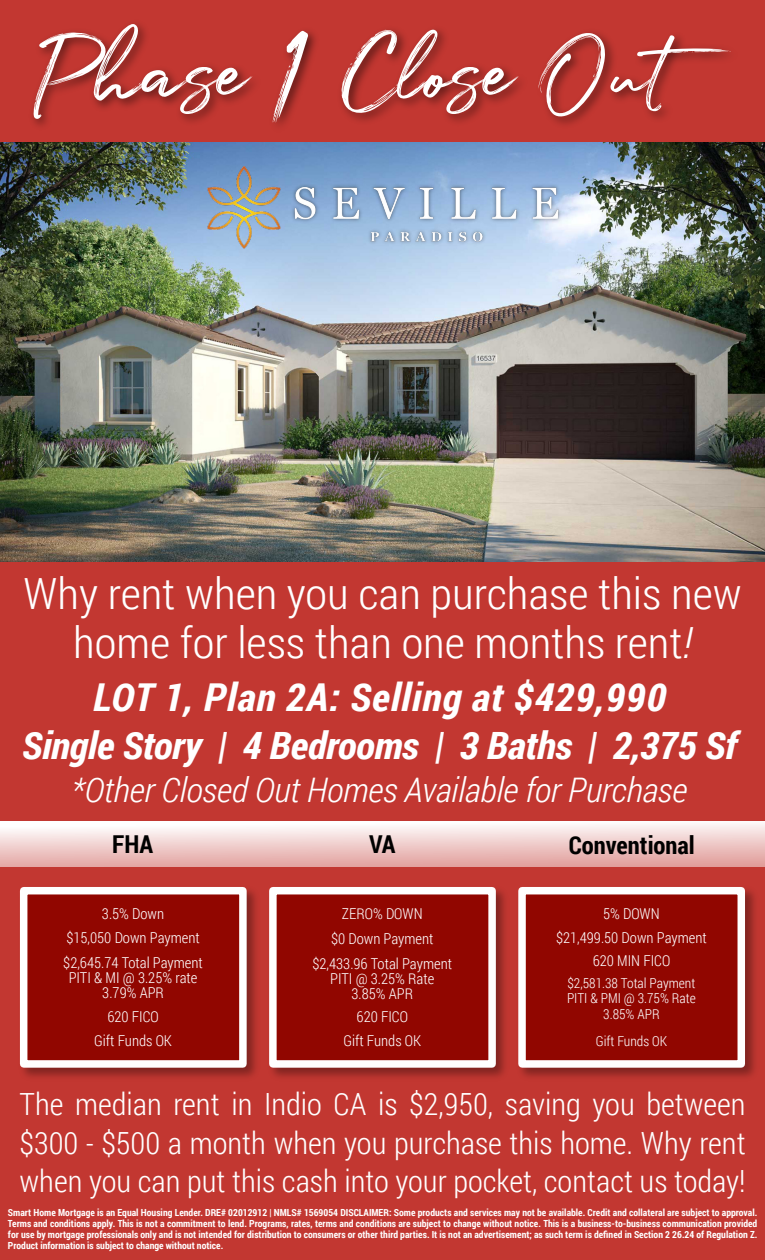
<style>
.page{position:relative;width:765px;height:1260px;background:#c23731}
.page>*{position:absolute;margin:0;border:0;box-sizing:border-box;transform-origin:0 0}
.t1{font:95.88px "Julietta Messie Demo";color:#fff;scale:1.05 1}
.t2{font:300 43px/48.4px "Roboto Condensed";color:#fff;text-align:center;scale:1.06 1}
.t3{font:italic 700 38.5px "Roboto Condensed";letter-spacing:.02em;color:#fff;scale:1.06 1}
.t4{font:italic 700 37.62px "Roboto Condensed";letter-spacing:-.01em;color:#fff;scale:1.06 1}
.t5{font:italic 300 33.88px "Roboto Condensed";letter-spacing:-.01em;color:#fff;scale:1.06 1}
.t6{font:300 30.62px/38.8px "Roboto Condensed";color:#fff;text-align:justify}
.t7{font:700 24.62px "Roboto Condensed";color:#000}
.t8{font:300 15px/24.4px "Roboto Condensed";color:#fff;text-align:center}
.t9{font:300 13.75px/15.5px "Roboto Condensed";color:#fff;text-align:center}
.t10{font:700 9.75px/11px "Roboto Condensed";color:#fff;text-align:justify}
.s1{font-size:150.5px}
.s2{font-style:italic}
</style>
<div class="page">
<img style="left:0;top:822px;width:765px;height:45px">
<img style="left:19px;top:890px;width:237px;height:187px">
<div style="left:20px;top:887px;width:227px;height:181px;background:#910600;border:8px solid #fff"></div>
<div style="left:518px;top:887px;width:227px;height:181px;background:#910600;border:8px solid #fff"></div>
<div style="left:269px;top:887px;width:227px;height:181px;background:#910600;border:8px solid #fff"></div>
<img style="left:32px;top:24px;width:696px;height:102px">
<img style="left:0;top:142px;width:765px;height:419px">
<img style="left:207px;top:167px;width:73px;height:81px">
<img style="left:291px;top:183px;width:271px;height:62px">
<h1 class="t1" style="left:34px;top:39px;width:679px">Phase <span class="s1">1</span> Close Out</h1>
<h2 class="t2" style="left:23px;top:568px;width:679px">Why rent when you can purchase this new home for less than one months rent<span class="s2">!</span></h2>
<h3 class="t3" style="left:93px;top:671px;width:542px">LOT 1, Plan 2A: Selling at $429,990</h3>
<h3 class="t4" style="left:22px;top:719px;width:676px">Single Story | 4 Bedrooms | 3 Baths | 2,375 Sf</h3>
<h3 class="t5" style="left:72px;top:766px;width:583px">*Other Closed Out Homes Available for Purchase</h3>
<h3 class="t7" style="left:112px;top:827px;width:43px">FHA</h3>
<h3 class="t7" style="left:369px;top:827px;width:28px">VA</h3>
<h3 class="t7" style="left:569px;top:828px;width:128px">Conventional</h3>
<h3 class="t8" style="left:63px;top:901px;width:141px">3.5% Down<br>$15,050 Down Payment $2,645.74 Total Payment</h3>
<h3 class="t8" style="left:69px;top:969px;width:130px;line-height:15px">PITI &amp; MI @ 3.25% rate<br>3.79% APR</h3>
<h3 class="t8" style="left:94px;top:1004px;width:79px">620 FICO<br>Gift Funds OK</h3>
<h3 class="t8" style="left:313px;top:901px;width:141px;line-height:25px">ZERO% DOWN<br>$0 Down Payment $2,433.96 Total Payment</h3>
<h3 class="t8" style="left:330px;top:970px;width:106px;line-height:15px">PITI @ 3.25% Rate<br>3.85% APR</h3>
<h3 class="t8" style="left:343px;top:1004px;width:79px">620 FICO<br>Gift Funds OK</h3>
<h3 class="t8" style="left:556px;top:901px;width:152px;line-height:23.8px">5% DOWN<br>$21,499.50 Down Payment<br>620 MIN FICO</h3>
<h3 class="t9" style="left:567px;top:975px;width:130px">$2,581.38 Total Payment<br>PITI &amp; PMI @ 3.75% Rate<br>3.85% APR</h3>
<h3 class="t9" style="left:596px;top:1033px;width:73px">Gift Funds OK</h3>
<h3 class="t6" style="left:20px;top:1084px;width:728px">The median rent in Indio CA is $2,950, saving you between $300 - $500 a month when you purchase this home. Why rent when you can put this cash into your pocket, contact us today!</h3>
<p class="t10" style="left:8px;top:1207px;width:751px">Smart Home Mortgage is an Equal Housing Lender. DRE# 02012912 | NMLS# 1569054 DISCLAIMER: Some products and services may not be available. Credit and collateral are subject to approval.<br>Terms and conditions apply. This is not a commitment to lend. Programs, rates, terms and conditions are subject to change without notice. This is a business-to-business communication provided for use by mortgage professionals only and is not intended for distribution to consumers or other third parties. It is not an advertisement; as such term is defined in Section 2 26.24 of Regulation Z.<br>Product information is subject to change without notice.</p>
</div>
